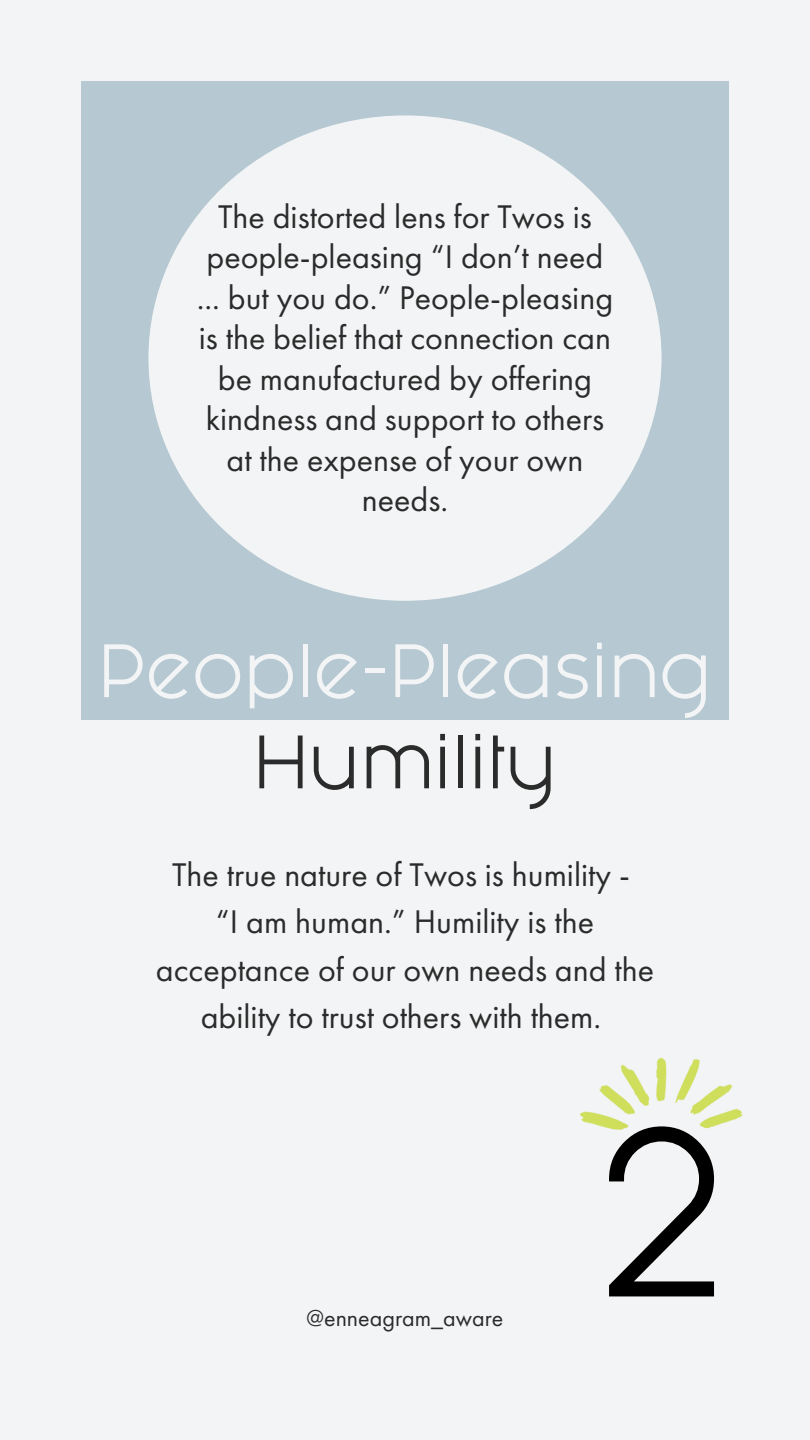
<style>
.page{position:relative;width:810px;height:1440px;background:#f3f4f5}
.page>*{position:absolute;margin:0;border:0;box-sizing:border-box;transform-origin:0 0}
.t1{font:200px "Fashion Fetish";color:#000}
.t2{font:64px "Fashion Fetish";color:#f3f4f5}
.t3{font:64px "Fashion Fetish";color:#2a2b2a}
.t4{font:34px/40.5px "Futura PT";color:#2a2b2a;text-align:center}
.t5{font:24px "Futura PT";color:#2a2b2a}
</style>
<div class="page">
<div style="left:81px;top:81px;width:648px;height:639px;background:#b6c8d1"></div>
<img style="left:580px;top:1057px;width:163px;height:73px">
<div style="left:148px;top:115px;width:514px;height:486px;background:#f3f4f5;border-radius:50%"></div>
<h1 class="t4" style="left:197px;top:196px;width:418px">The distorted lens for Twos is people-pleasing “I don’t need ... but you do.” People-pleasing is the belief that connection can be manufactured by offering kindness and support to others at the expense of your own needs.</h1>
<h1 class="t2" style="left:98px;top:659px;width:616px">People-Pleasing</h1>
<h2 class="t3" style="left:253px;top:750px;width:305px">Humility</h2>
<p class="t4" style="left:156px;top:851px;width:500px;line-height:47.2px">The true nature of Twos is humility -<br>“I am human.” Humility is the acceptance of our own needs and the ability to trust others with them.</p>
<p class="t5" style="left:307px;top:1302px;width:198px">@enneagram_aware</p>
<p class="t1" style="left:599px;top:1176px;width:126px">2</p>
</div>
